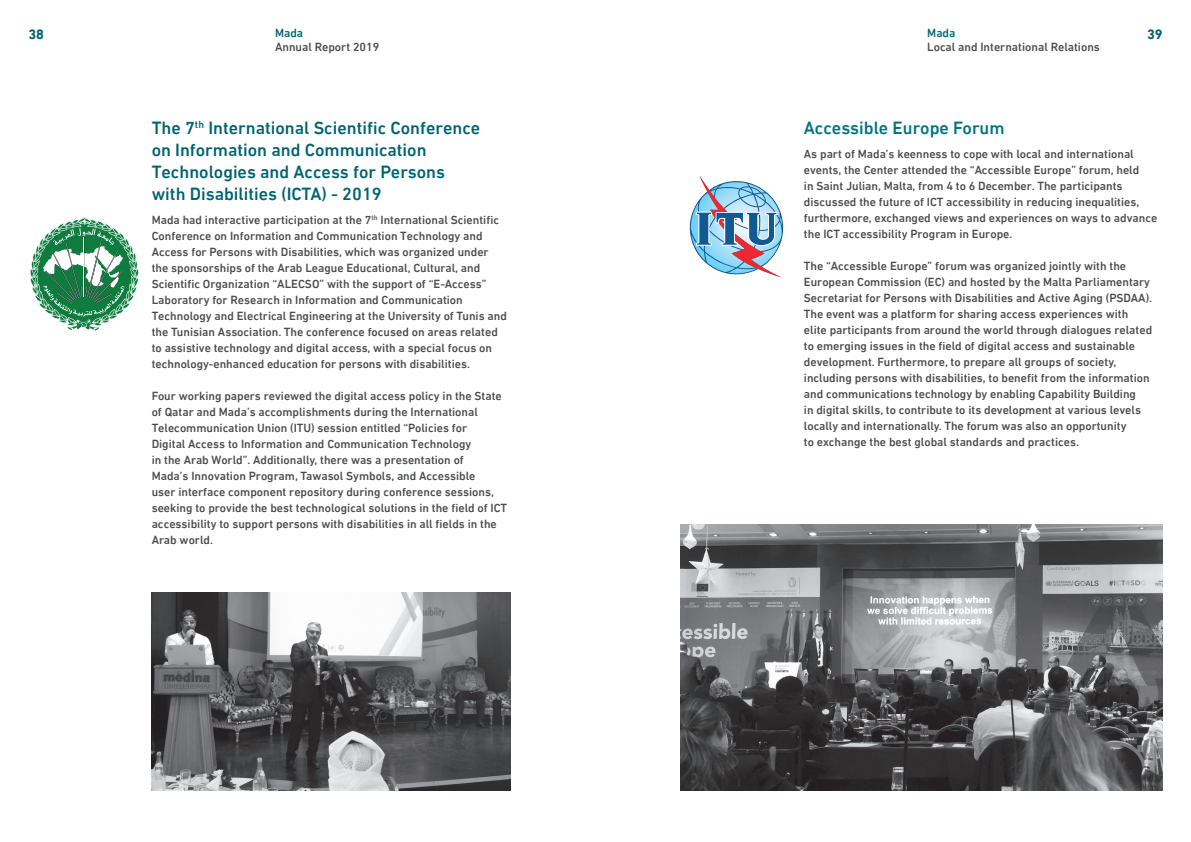
<style>
.page{position:relative;width:1191px;height:842px;background:#fff}
.page>*{position:absolute;margin:0;border:0;box-sizing:border-box;transform-origin:0 0}
.t1{font:500 18px/22px "DIN Next LT Arabic";color:#006372}
.t2{font:500 18px "DIN Next LT Arabic";color:#007382}
.t3{font:700 14px "DIN Next LT Arabic";color:#006372}
.t4{font:500 12px/16px "DIN Next LT Arabic";color:#4b4c4d}
.t5{font:500 12px "DIN Next LT Arabic";color:#006372}
</style>
<div class="page">
<svg style="left:30px;top:217px;width:109px;height:114px"></svg>
<img style="left:152px;top:592px;width:358px;height:198px">
<img style="left:680px;top:524px;width:482px;height:266px">
<svg style="left:689px;top:176px;width:94px;height:101px"></svg>
<p class="t3" style="left:28px;top:26px;width:17px">38</p>
<p class="t5" style="left:275px;top:26px;width:30px">Mada</p>
<p class="t3" style="left:1147px;top:26px;width:17px">39</p>
<p class="t4" style="left:275px;top:39px;width:106px">Annual Report 2019</p>
<p class="t5" style="left:927px;top:26px;width:30px">Mada</p>
<p class="t4" style="left:927px;top:39px;width:174px">Local and International Relations</p>
<h1 class="t1" style="left:152px;top:117px;width:330px">The 7<sup>th</sup> International Scientific Conference on Information and Communication Technologies and Access for Persons with Disabilities (ICTA) - 2019</h1>
<p class="t4" style="left:152px;top:212px;width:357px">Mada had interactive participation at the 7<sup>th</sup> International Scientific Conference on Information and Communication Technology and Access for Persons with Disabilities, which was organized under the sponsorships of the Arab League Educational, Cultural, and Scientific Organization “ALECSO” with the support of “E-Access” Laboratory for Research in Information and Communication Technology and Electrical Engineering at the University of Tunis and the Tunisian Association. The conference focused on areas related to assistive technology and digital access, with a special focus on technology-enhanced education for persons with disabilities.</p>
<p class="t4" style="left:152px;top:388px;width:357px">Four working papers reviewed the digital access policy in the State of Qatar and Mada’s accomplishments during the International Telecommunication Union (ITU) session entitled “Policies for<br>Digital Access to Information and Communication Technology<br>in the Arab World”. Additionally, there was a presentation of<br>Mada’s Innovation Program, Tawasol Symbols, and Accessible<br>user interface component repository during conference sessions, seeking to provide the best technological solutions in the field of ICT accessibility to support persons with disabilities in all fields in the Arab world.</p>
<h1 class="t2" style="left:804px;top:118px;width:202px">Accessible Europe Forum</h1>
<p class="t4" style="left:804px;top:146px;width:355px">As part of Mada’s keenness to cope with local and international events, the Center attended the “Accessible Europe” forum, held<br>in Saint Julian, Malta, from 4 to 6 December. The participants discussed the future of ICT accessibility in reducing inequalities, furthermore, exchanged views and experiences on ways to advance the ICT accessibility Program in Europe.</p>
<p class="t4" style="left:804px;top:258px;width:350px">The “Accessible Europe” forum was organized jointly with the European Commission (EC) and hosted by the Malta Parliamentary Secretariat for Persons with Disabilities and Active Aging (PSDAA).<br>The event was a platform for sharing access experiences with elite participants from around the world through dialogues related to emerging issues in the field of digital access and sustainable development. Furthermore, to prepare all groups of society, including persons with disabilities, to benefit from the information and communications technology by enabling Capability Building<br>in digital skills, to contribute to its development at various levels locally and internationally. The forum was also an opportunity<br>to exchange the best global standards and practices.</p>
</div>
